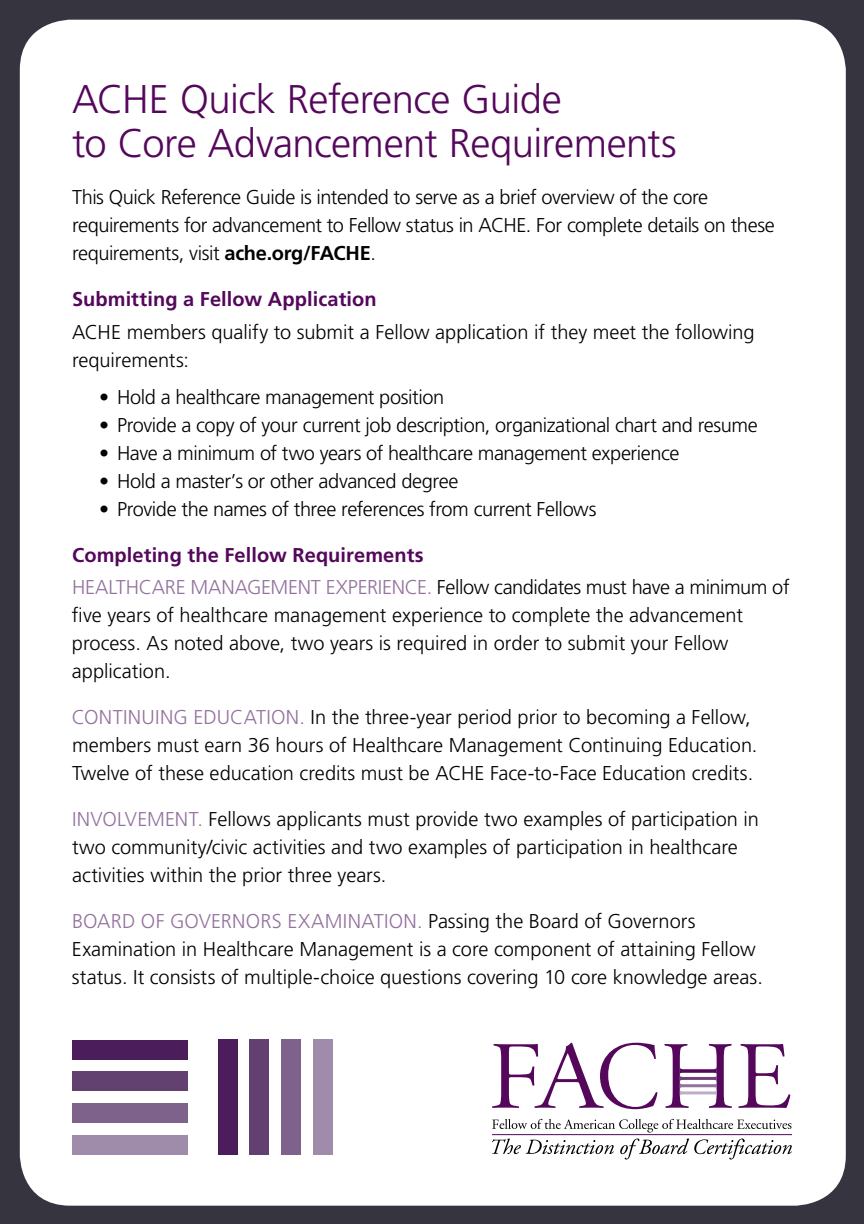
<style>
.page{position:relative;width:864px;height:1224px;background:#36343e}
.page>*{position:absolute;margin:0;border:0;box-sizing:border-box;transform-origin:0 0}
.t1{font:300 40px/44px "Frutiger LT Std";letter-spacing:-.015em;color:#54075b}
.t2{font:300 20px/28px "Frutiger LT Std";letter-spacing:-.005em;color:#000}
.t3{font:300 20px "Frutiger LT Std";letter-spacing:-.025em;color:#000}
.t4{font:700 20px "Frutiger LT Std";letter-spacing:.005em;color:#54075b}
.t5{font:300 20px "Frutiger LT Std";letter-spacing:-.005em;color:#93729d}
.s1{font-weight:700}
.s2{color:#93729d}
</style>
<div class="page">
<div style="left:20px;top:20px;width:826px;height:1186px;background:#fff;border-radius:50px"></div>
<svg style="left:492px;top:1043px;width:165px;height:66px"></svg>
<svg style="left:738px;top:1044px;width:52px;height:64px"></svg>
<svg style="left:492px;top:1119px;width:299px;height:14px"></svg>
<hr style="left:492px;top:1134px;width:300px;height:1px;background:#54075b">
<svg style="left:492px;top:1139px;width:122px;height:15px"></svg>
<svg style="left:620px;top:1139px;width:172px;height:21px"></svg>
<svg style="left:664px;top:1044px;width:68px;height:64px"></svg>
<div style="left:72px;top:1040px;width:115px;height:20px;background:#4b1d5a"></div>
<div style="left:72px;top:1071px;width:115px;height:20px;background:#624070"></div>
<div style="left:72px;top:1103px;width:115px;height:20px;background:#7e628b"></div>
<div style="left:72px;top:1135px;width:115px;height:20px;background:#9f8caa"></div>
<div style="left:218px;top:1040px;width:20px;height:115px;background:#4b1d5a"></div>
<div style="left:249px;top:1040px;width:20px;height:115px;background:#624070"></div>
<div style="left:281px;top:1040px;width:20px;height:115px;background:#7e628b"></div>
<div style="left:313px;top:1040px;width:20px;height:115px;background:#9f8caa"></div>
<h1 class="t1" style="left:72px;top:77px;width:606px">ACHE Quick Reference Guide<br>to Core Advancement Requirements</h1>
<p class="t2" style="left:72px;top:183px;width:704px">This Quick Reference Guide is intended to serve as a brief overview of the core requirements for advancement to Fellow status in ACHE. For complete details on these requirements, visit <span class="s1">ache.org/FACHE</span>.</p>
<p class="t4" style="left:72px;top:287px;width:306px">Submitting a Fellow Application</p>
<p class="t2" style="left:72px;top:318px;width:684px">ACHE members qualify to submit a Fellow application if they meet the following requirements:</p>
<p class="t2" style="left:99px;top:383px;width:347px">• Hold a healthcare management position</p>
<p class="t3" style="left:99px;top:413px;width:660px">• Provide a copy of your current job description, organizational chart and resume</p>
<p class="t2" style="left:99px;top:439px;width:582px">• Have a minimum of two years of healthcare management experience</p>
<p class="t2" style="left:99px;top:467px;width:361px">• Hold a master’s or other advanced degree</p>
<p class="t2" style="left:99px;top:495px;width:499px">• Provide the names of three references from current Fellows</p>
<p class="t4" style="left:72px;top:543px;width:353px">Completing the Fellow Requirements</p>
<p class="t5" style="left:72px;top:576px;width:57px">Healthcare</p>
<p class="t5" style="left:191px;top:576px;width:58px">Manageme</p>
<p class="t2" style="left:72px;top:574px;width:719px;text-indent:226px"><span class="s2">nt Experience .</span> Fellow candidates must have a minimum of five years of healthcare management experience to complete the advancement process. As noted above, two years is required in order to submit your Fellow application.</p>
<p class="t2" style="left:72px;top:704px;width:687px"><span class="s2">Continuing Education.</span> I n the three-year period prior to becoming a Fellow, members must earn 36 hours of Healthcare Management Continuing Education.<br>Twelve of these education credits must be ACHE Face-to-Face Education credits.</p>
<p class="t5" style="left:72px;top:808px;width:78px">I nvolveme</p>
<p class="t2" style="left:72px;top:806px;width:688px;text-indent:103px"><span class="s2">nt.</span> Fellows applicants must provide two examples of participation in two community/civic activities and two examples of participation in healthcare activities within the prior three years.</p>
<p class="t2" style="left:72px;top:908px;width:692px"><span class="s2">Board of Governors Exam ination.</span> Passing the Board of Governors<br>Examination in Healthcare Management is a core component of attaining Fellow status. It consists of multiple-choice questions covering 10 core knowledge areas.</p>
</div>
